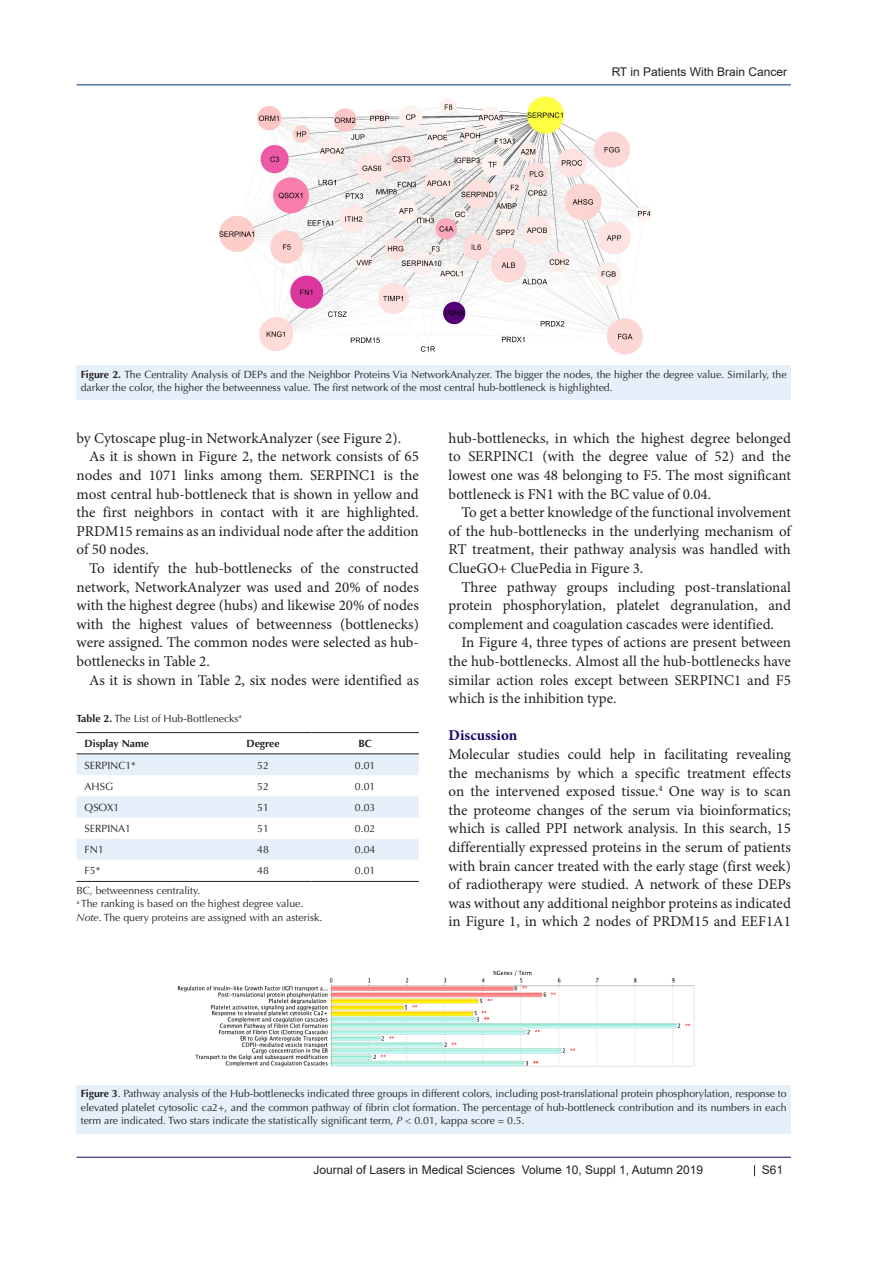
<style>
.page{position:relative;width:893px;height:1263px;background:#fff}
.page>*{position:absolute;margin:0;border:0;box-sizing:border-box;transform-origin:0 0}
.t1{font:15px/18.6px "Minion Pro";color:#231f20;text-align:justify}
.t2{font:700 15px "Minion Pro";color:#190066}
.t3{font:12px "Arial";color:#231f20}
.t4{font:10.5px/13.5px "Optima LT Std";color:#231f20}
.t5{font:700 10.5px "Optima LT Std";color:#231f20}
.s1{font-weight:700}
.s2{font-style:italic}
</style>
<div class="page">
<hr style="left:77px;top:1157px;width:714px;height:1px;background:#190066">
<hr style="left:77px;top:85px;width:714px;height:1px;background:#053278">
<div style="left:77px;top:366px;width:714px;height:34px;background:#e6f0fa"></div>
<div style="left:77px;top:1085px;width:714px;height:48px;background:#e6f0fa"></div>
<img style="left:219px;top:96px;width:432px;height:259px">
<svg style="left:77px;top:754px;width:342px;height:106px"></svg>
<hr style="left:77px;top:732px;width:138px;height:1px;background:#231f20">
<hr style="left:215px;top:732px;width:96px;height:1px;background:#231f20">
<hr style="left:311px;top:732px;width:108px;height:1px;background:#231f20">
<hr style="left:77px;top:753px;width:138px;height:1px;background:#231f20">
<hr style="left:215px;top:753px;width:96px;height:1px;background:#231f20">
<hr style="left:311px;top:753px;width:108px;height:1px;background:#231f20">
<hr style="left:77px;top:881px;width:138px;height:1px;background:#231f20">
<hr style="left:215px;top:881px;width:96px;height:1px;background:#231f20">
<hr style="left:311px;top:881px;width:108px;height:1px;background:#231f20">
<img style="left:177px;top:970px;width:518px;height:97px">
<p class="t3" style="left:612px;top:64px;width:177px">RT in Patients With Brain Cancer</p>
<p class="t4" style="left:81px;top:367px;width:707px"><span class="s1">Figure 2.</span> The Centrality Analysis of DEPs and the Neighbor Proteins Via NetworkAnalyzer. The bigger the nodes, the higher the degree value. Similarly, the darker the color, the higher the betweenness value. The first network of the most central hub-bottleneck is highlighted.</p>
<p class="t1" style="left:77px;top:429px;width:326px">by Cytoscape plug-in NetworkAnalyzer (see Figure 2).</p>
<p class="t1" style="left:77px;top:447px;width:344px;text-indent:13px">As it is shown in Figure 2, the network consists of 65 nodes and 1071 links among them. SERPINC1 is the most central hub-bottleneck that is shown in yellow and the first neighbors in contact with it are highlighted.<br>PRDM15 remains as an individual node after the addition of 50 nodes.</p>
<p class="t1" style="left:77px;top:559px;width:344px;text-indent:13px">To identify the hub-bottlenecks of the constructed network, NetworkAnalyzer was used and 20% of nodes with the highest degree (hubs) and likewise 20% of nodes with the highest values of betweenness (bottlenecks) were assigned. The common nodes were selected as hub&shy;bottlenecks in Table 2.</p>
<p class="t1" style="left:89px;top:670px;width:331px">As it is shown in Table 2, six nodes were identified as</p>
<p class="t4" style="left:77px;top:712px;width:167px"><span class="s1">Table 2.</span> The List of Hub-Bottlenecks<sup>a</sup></p>
<p class="t5" style="left:85px;top:737px;width:66px">Display Name</p>
<p class="t5" style="left:247px;top:737px;width:35px">Degree</p>
<p class="t5" style="left:358px;top:737px;width:15px">BC</p>
<p class="t4" style="left:85px;top:758px;width:53px">SERPINC1*</p>
<p class="t4" style="left:257px;top:758px;width:13px">52</p>
<p class="t4" style="left:355px;top:758px;width:22px">0.01</p>
<p class="t4" style="left:85px;top:779px;width:30px">AHSG</p>
<p class="t4" style="left:257px;top:779px;width:13px">52</p>
<p class="t4" style="left:355px;top:779px;width:22px">0.01</p>
<p class="t4" style="left:85px;top:801px;width:36px">QSOX1</p>
<p class="t4" style="left:257px;top:801px;width:13px">51</p>
<p class="t4" style="left:355px;top:801px;width:22px">0.03</p>
<p class="t4" style="left:85px;top:822px;width:48px">SERPINA1</p>
<p class="t4" style="left:257px;top:822px;width:13px">51</p>
<p class="t4" style="left:355px;top:822px;width:22px">0.02</p>
<p class="t4" style="left:85px;top:843px;width:21px">FN1</p>
<p class="t4" style="left:257px;top:843px;width:13px">48</p>
<p class="t4" style="left:355px;top:843px;width:22px">0.04</p>
<p class="t4" style="left:85px;top:864px;width:17px">F5*</p>
<p class="t4" style="left:257px;top:864px;width:13px">48</p>
<p class="t4" style="left:355px;top:864px;width:22px">0.01</p>
<p class="t4" style="left:77px;top:883px;width:125px">BC, betweenness centrality.</p>
<p class="t4" style="left:77px;top:897px;width:228px"><sup>a</sup> The ranking is based on the highest degree value.</p>
<p class="t4" style="left:77px;top:910px;width:247px"><span class="s2">Note</span>. The query proteins are assigned with an asterisk.</p>
<p class="t1" style="left:449px;top:429px;width:344px">hub-bottlenecks, in which the highest degree belonged to SERPINC1 (with the degree value of 52) and the lowest one was 48 belonging to F5. The most significant bottleneck is FN1 with the BC value of 0.04.</p>
<p class="t1" style="left:449px;top:503px;width:344px;text-indent:13px">To get a better knowledge of the functional involvement of the hub-bottlenecks in the underlying mechanism of RT treatment, their pathway analysis was handled with ClueGO+ CluePedia in Figure 3.</p>
<p class="t1" style="left:449px;top:577px;width:344px;text-indent:13px">Three pathway groups including post-translational protein phosphorylation, platelet degranulation, and complement and coagulation cascades were identified.</p>
<p class="t1" style="left:449px;top:633px;width:344px;text-indent:13px">In Figure 4, three types of actions are present between the hub-bottlenecks. Almost all the hub-bottlenecks have similar action roles except between SERPINC1 and F5 which is the inhibition type.</p>
<p class="t2" style="left:449px;top:725px;width:70px">Discussion</p>
<p class="t1" style="left:449px;top:745px;width:344px">Molecular studies could help in facilitating revealing the mechanisms by which a specific treatment effects on the intervened exposed tissue.<sup>4</sup> One way is to scan the proteome changes of the serum via bioinformatics; which is called PPI network analysis. In this search, 15 differentially expressed proteins in the serum of patients with brain cancer treated with the early stage (first week) of radiotherapy were studied. A network of these DEPs was without any additional neighbor proteins as indicated in Figure 1, in which 2 nodes of PRDM15 and EEF1A1</p>
<p class="t4" style="left:81px;top:1087px;width:707px;text-align:justify"><span class="s1">Figure 3</span>. Pathway analysis of the Hub-bottlenecks indicated three groups in different colors, including post-translational protein phosphorylation, response to elevated platelet cytosolic ca2+, and the common pathway of fibrin clot formation. The percentage of hub-bottleneck contribution and its numbers in each term are indicated. Two stars indicate the statistically significant term, <span class="s2">P</span> &lt; 0.01, kappa score = 0.5.</p>
<p class="t3" style="left:314px;top:1162px;width:391px">Journal of Lasers in Medical Sciences Volume 10, Suppl 1, Autumn 2019</p>
<p class="t3" style="left:762px;top:1161px;width:23px">S61</p>
</div>
